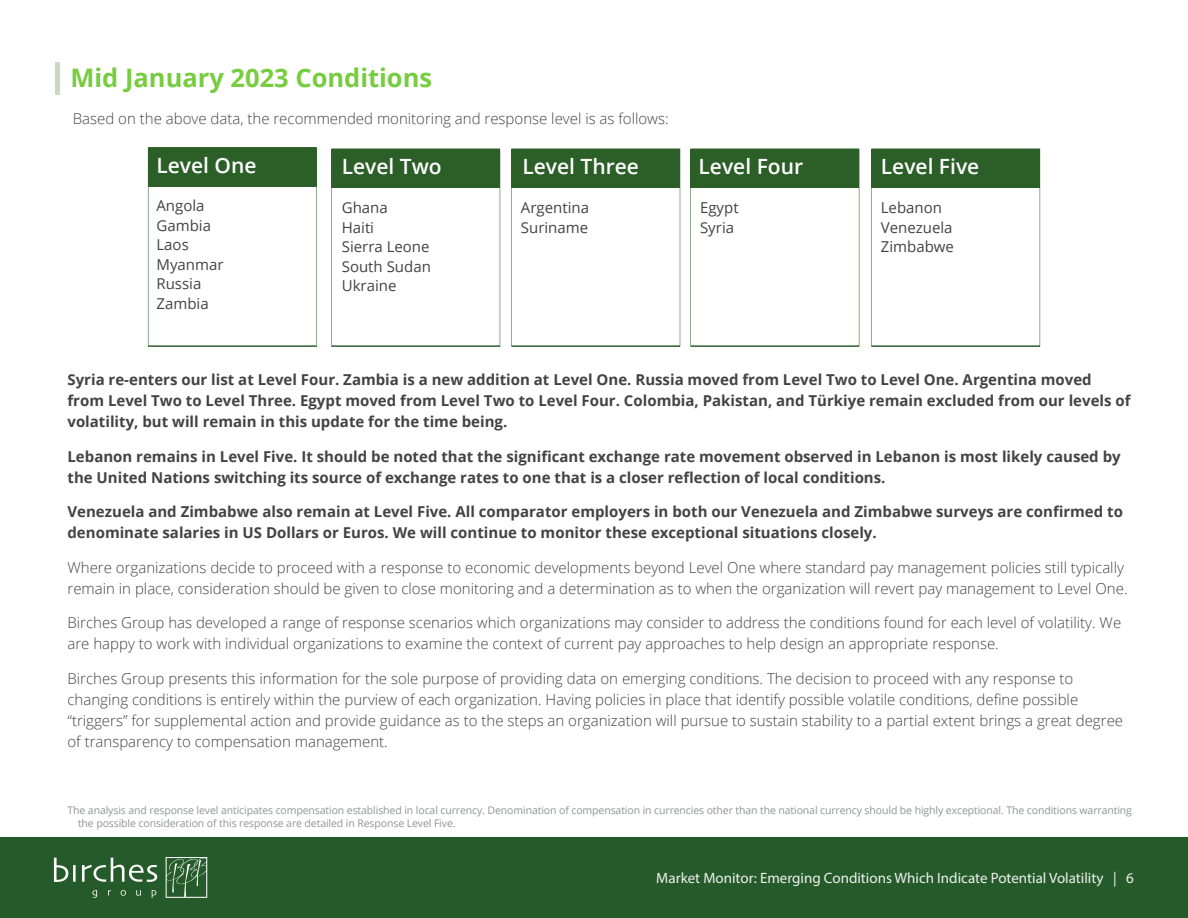
<style>
.page{position:relative;width:1188px;height:918px;background:#fff}
.page>*{position:absolute;margin:0;border:0;box-sizing:border-box;transform-origin:0 0}
.t1{font:700 25.5px "Open Sans";color:#77cc40}
.Body{font:600 21px "Open Sans";color:#fff}
.Body-2{font:300 15px/21px "Open Sans";color:#434344}
.Body-3{font:700 15px/21px "Open Sans";color:#434344}
.Body-4{font:15px "Open Sans";color:#434344}
.t2{font:15px "Myriad Pro";color:#eef0ed}
.Footnote{font:10.5px/13.5px "Open Sans";letter-spacing:-.01em;color:#919495}
</style>
<div class="page">
<div style="left:55px;top:62px;width:5px;height:32px;background:#c9dbbe"></div>
<div style="left:148px;top:148px;width:169px;height:38px;background:#2c5e28"></div>
<div style="left:148px;top:148px;width:169px;height:198px;border:1px solid #2c5e28"></div>
<div style="left:332px;top:149px;width:168px;height:39px;background:#2c5e28"></div>
<div style="left:331px;top:149px;width:169px;height:197px;border:1px solid #2c5e28"></div>
<div style="left:512px;top:149px;width:168px;height:39px;background:#2c5e28"></div>
<div style="left:511px;top:149px;width:169px;height:197px;border:1px solid #2c5e28"></div>
<div style="left:691px;top:149px;width:168px;height:39px;background:#2c5e28"></div>
<div style="left:691px;top:149px;width:168px;height:197px;border:1px solid #2c5e28"></div>
<div style="left:872px;top:149px;width:168px;height:39px;background:#2c5e28"></div>
<div style="left:871px;top:149px;width:169px;height:197px;border:1px solid #2c5e28"></div>
<div style="left:0;top:837px;width:1188px;height:81px;background:#255a2a"></div>
<svg style="left:54px;top:858px;width:22px;height:24px"></svg>
<svg style="left:82px;top:858px;width:75px;height:24px"></svg>
<svg style="left:92px;top:890px;width:5px;height:8px"></svg>
<svg style="left:121px;top:890px;width:5px;height:6px"></svg>
<svg style="left:136px;top:890px;width:5px;height:6px"></svg>
<svg style="left:152px;top:890px;width:4px;height:8px"></svg>
<svg style="left:166px;top:857px;width:41px;height:41px"></svg>
<h2 class="t1" style="left:70px;top:60px;width:363px">Mid January 2023 Conditions</h2>
<p class="Body-2" style="left:73px;top:107px;width:597px">Based on the above data, the recommended monitoring and response level is as follows:</p>
<p class="Body" style="left:156px;top:151px;width:102px">Level One</p>
<p class="Body-4" style="left:156px;top:196px;width:50px">Angola</p>
<p class="Body-4" style="left:156px;top:215px;width:56px">Gambia</p>
<p class="Body-4" style="left:156px;top:235px;width:34px">Laos</p>
<p class="Body-4" style="left:156px;top:254px;width:69px">Myanmar</p>
<p class="Body-4" style="left:156px;top:274px;width:46px">Russia</p>
<p class="Body-4" style="left:156px;top:293px;width:54px">Zambia</p>
<p class="Body" style="left:342px;top:152px;width:102px">Level Two</p>
<p class="Body-4" style="left:342px;top:197px;width:48px">Ghana</p>
<p class="Body-4" style="left:342px;top:217px;width:34px">Haiti</p>
<p class="Body-4" style="left:342px;top:236px;width:89px">Sierra Leone</p>
<p class="Body-4" style="left:342px;top:256px;width:91px">South Sudan</p>
<p class="Body-4" style="left:342px;top:275px;width:56px">Ukraine</p>
<p class="Body" style="left:522px;top:152px;width:118px">Level Three</p>
<p class="Body-4" style="left:521px;top:197px;width:70px">Argentina</p>
<p class="Body-4" style="left:521px;top:217px;width:69px">Suriname</p>
<p class="Body" style="left:699px;top:152px;width:106px">Level Four</p>
<p class="Body-4" style="left:700px;top:197px;width:40px">Egypt</p>
<p class="Body-4" style="left:700px;top:217px;width:36px">Syria</p>
<p class="Body" style="left:881px;top:152px;width:100px">Level Five</p>
<p class="Body-4" style="left:881px;top:197px;width:63px">Lebanon</p>
<p class="Body-4" style="left:881px;top:217px;width:73px">Venezuela</p>
<p class="Body-4" style="left:881px;top:236px;width:75px">Zimbabwe</p>
<p class="Body-3" style="left:68px;top:369px;width:1065px">Syria re-enters our list at Level Four. Zambia is a new addition at Level One. Russia moved from Level Two to Level One. Argentina moved from Level Two to Level Three. Egypt moved from Level Two to Level Four. Colombia, Pakistan, and Türkiye remain excluded from our levels of volatility, but will remain in this update for the time being.</p>
<p class="Body-3" style="left:68px;top:445px;width:1055px">Lebanon remains in Level Five. It should be noted that the significant exchange rate movement observed in Lebanon is most likely caused by the United Nations switching its source of exchange rates to one that is a closer reflection of local conditions.</p>
<p class="Body-3" style="left:68px;top:501px;width:1057px">Venezuela and Zimbabwe also remain at Level Five. All comparator employers in both our Venezuela and Zimbabwe surveys are confirmed to denominate salaries in US Dollars or Euros. We will continue to monitor these exceptional situations closely.</p>
<p class="Body-2" style="left:68px;top:556px;width:1062px">Where organizations decide to proceed with a response to economic developments beyond Level One where standard pay management policies still typically remain in place, consideration should be given to close monitoring and a determination as to when the organization will revert pay management to Level One.</p>
<p class="Body-2" style="left:68px;top:612px;width:1055px">Birches Group has developed a range of response scenarios which organizations may consider to address the conditions found for each level of volatility. We are happy to work with individual organizations to examine the context of current pay approaches to help design an appropriate response.</p>
<p class="Body-2" style="left:68px;top:667px;width:1057px">Birches Group presents this information for the sole purpose of providing data on emerging conditions. The decision to proceed with any response to changing conditions is entirely within the purview of each organization. Having policies in place that identify possible volatile conditions, define possible “triggers” for supplemental action and provide guidance as to the steps an organization will pursue to sustain stability to a partial extent brings a great degree of transparency to compensation management.</p>
<p class="Footnote" style="left:78px;top:803px;width:1056px;text-indent:-10px">The analysis and response level anticipates compensation established in local currency. Denomination of compensation in currencies other than the national currency should be highly exceptional. The conditions warranting the possible consideration of this response are detailed in Response Level Five.</p>
<p class="t2" style="left:656px;top:869px;width:479px">Market Monitor: Emerging Conditions Which Indicate Potential Volatility | 6</p>
</div>
